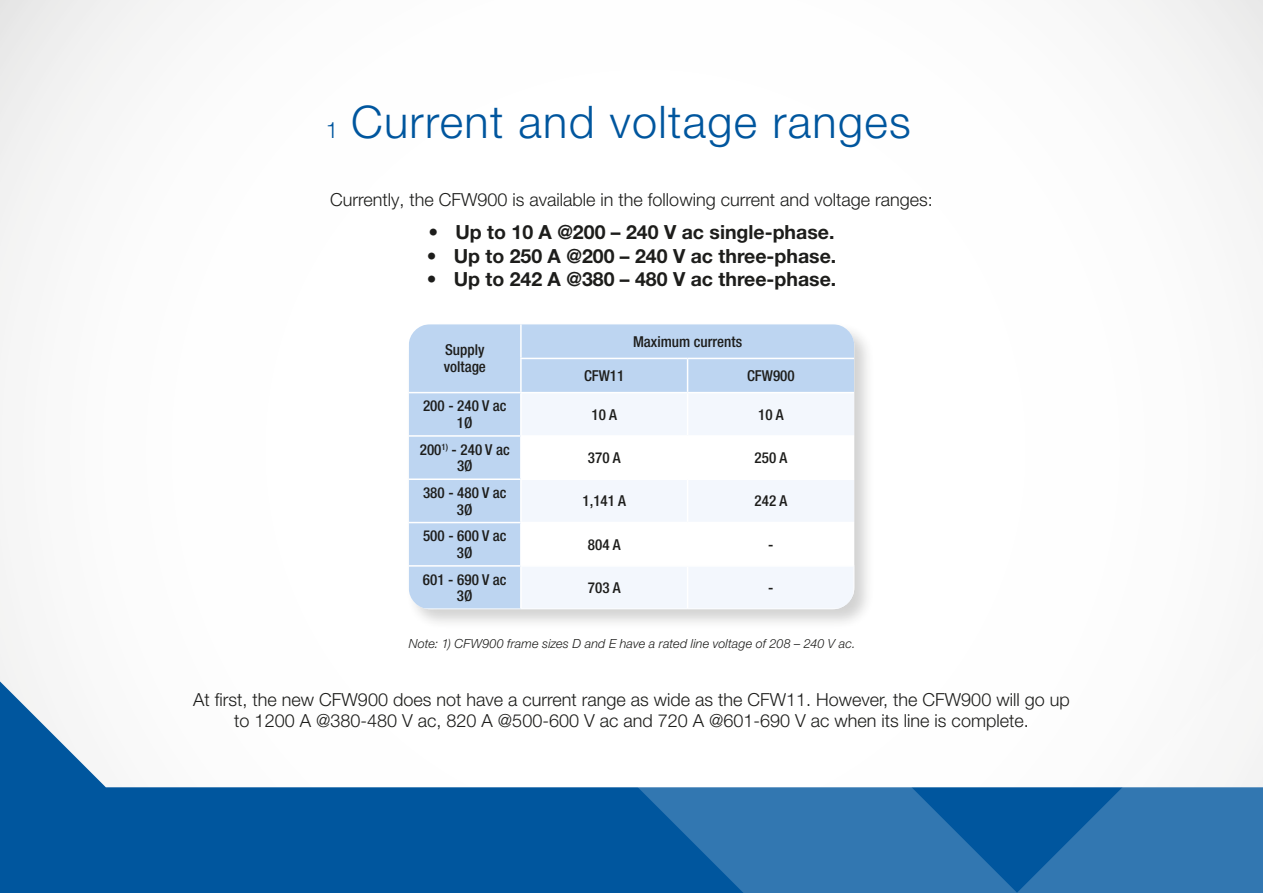
<style>
.page{position:relative;width:1263px;height:893px;background:#fff}
.page>*{position:absolute;margin:0;border:0;box-sizing:border-box;transform-origin:0 0}
.t1{font:300 45px "Helvetica Neue LT Pro";letter-spacing:.03em;color:#00569e}
.t2{font:700 19.5px "Helvetica Neue LT Pro";color:#1d1d1b}
.t3{font:300 18px/21.6px "Helvetica Neue LT Pro";color:#1d1d1b;text-align:center}
.t4{font:500 condensed 15.15px/16.8px "Helvetica Neue LT Pro";color:#1d1d1b;text-align:center}
.t5{font:italic 300 12.6px "Helvetica Neue LT Pro";letter-spacing:.01em;color:#1d1d1b}
.s1{font-size:22.5px}
</style>
<div class="page">
<svg style="left:0;top:681px;width:583px;height:212px;fill:#00569e"></svg>
<svg style="left:583px;top:727px;width:680px;height:166px"></svg>
<div style="left:406px;top:321px;width:468px;height:309px;background:#1d1d1b;opacity:.2"></div>
<div style="left:409px;top:324px;width:445px;height:284px;background:#bdd5f1"></div>
<div style="left:522px;top:393px;width:332px;height:215px;background:#f3f7fd"></div>
<svg style="left:522px;top:437px;width:332px;height:128px"></svg>
<hr style="left:520px;top:324px;width:2px;height:34px;background:#fff">
<hr style="left:520px;top:358px;width:168px;height:1px;background:#fff">
<hr style="left:520px;top:359px;width:2px;height:33px;background:#fff">
<hr style="left:688px;top:358px;width:166px;height:1px;background:#fff">
<hr style="left:687px;top:359px;width:1px;height:33px;background:#fff">
<hr style="left:409px;top:392px;width:112px;height:1px;background:#fff">
<hr style="left:521px;top:392px;width:167px;height:1px;background:#fff">
<hr style="left:520px;top:393px;width:2px;height:42px;background:#fff">
<hr style="left:688px;top:392px;width:166px;height:1px;background:#fff">
<hr style="left:687px;top:393px;width:1px;height:42px;background:#fff">
<hr style="left:409px;top:435px;width:112px;height:2px;background:#fff">
<hr style="left:521px;top:435px;width:167px;height:2px;background:#fff">
<hr style="left:520px;top:437px;width:2px;height:41px;background:#fff">
<hr style="left:688px;top:435px;width:166px;height:2px;background:#fff">
<hr style="left:687px;top:437px;width:1px;height:41px;background:#fff">
<hr style="left:409px;top:478px;width:112px;height:2px;background:#fff">
<hr style="left:521px;top:478px;width:167px;height:2px;background:#fff">
<hr style="left:520px;top:480px;width:2px;height:42px;background:#fff">
<hr style="left:688px;top:478px;width:166px;height:2px;background:#fff">
<hr style="left:687px;top:480px;width:1px;height:42px;background:#fff">
<hr style="left:409px;top:522px;width:112px;height:1px;background:#fff">
<hr style="left:521px;top:522px;width:167px;height:1px;background:#fff">
<hr style="left:520px;top:523px;width:2px;height:42px;background:#fff">
<hr style="left:688px;top:522px;width:166px;height:1px;background:#fff">
<hr style="left:687px;top:523px;width:1px;height:42px;background:#fff">
<hr style="left:521px;top:565px;width:167px;height:2px;background:#fff">
<hr style="left:521px;top:608px;width:167px;height:1px;background:#fff">
<hr style="left:688px;top:565px;width:166px;height:2px;background:#fff">
<hr style="left:687px;top:567px;width:1px;height:41px;background:#fff">
<hr style="left:853px;top:567px;width:1px;height:41px;background:#fff">
<hr style="left:688px;top:608px;width:166px;height:1px;background:#fff">
<hr style="left:409px;top:565px;width:112px;height:2px;background:#fff">
<hr style="left:520px;top:567px;width:2px;height:41px;background:#fff">
<hr style="left:409px;top:608px;width:112px;height:1px;background:#fff">
<h1 class="t1" style="left:326px;top:95px;width:587px"><span class="s1">1</span> Current and voltage ranges</h1>
<p class="t3" style="left:330px;top:189px;width:604px">Currently, the CFW900 is available in the following current and voltage ranges:</p>
<p class="t2" style="left:428px;top:220px;width:407px">• Up to 10 A @200 – 240 V ac single-phase.</p>
<p class="t2" style="left:427px;top:244px;width:411px">• Up to 250 A @200 – 240 V ac three-phase.</p>
<p class="t2" style="left:427px;top:267px;width:411px">• Up to 242 A @380 – 480 V ac three-phase.</p>
<p class="t4" style="left:444px;top:341px;width:44px;text-align:left">Supply voltage</p>
<p class="t4" style="left:633px;top:333px;width:111px">Maximum currents</p>
<p class="t4" style="left:584px;top:367px;width:42px">CFW11</p>
<p class="t4" style="left:747px;top:367px;width:49px">CFW900</p>
<p class="t4" style="left:423px;top:397px;width:85px">200 - 240 V ac<br>1Ø</p>
<p class="t4" style="left:591px;top:406px;width:27px">10 A</p>
<p class="t4" style="left:758px;top:406px;width:27px">10 A</p>
<p class="t4" style="left:420px;top:441px;width:92px">200<sup>1)</sup> - 240 V ac<br>3Ø</p>
<p class="t4" style="left:588px;top:449px;width:34px">370 A</p>
<p class="t4" style="left:755px;top:449px;width:34px">250 A</p>
<p class="t4" style="left:423px;top:484px;width:85px">380 - 480 V ac<br>3Ø</p>
<p class="t4" style="left:582px;top:492px;width:45px">1,141 A</p>
<p class="t4" style="left:755px;top:492px;width:34px">242 A</p>
<p class="t4" style="left:423px;top:527px;width:85px">500 - 600 V ac<br>3Ø</p>
<p class="t4" style="left:588px;top:536px;width:34px">804 A</p>
<p class="t4" style="left:768px;top:536px;width:7px">-</p>
<p class="t4" style="left:423px;top:571px;width:85px">601 - 690 V ac<br>3Ø</p>
<p class="t4" style="left:588px;top:579px;width:34px">703 A</p>
<p class="t4" style="left:768px;top:579px;width:7px">-</p>
<p class="t5" style="left:409px;top:636px;width:448px">Note: 1) CFW900 frame sizes D and E have a rated line voltage of 208 – 240 V ac.</p>
<p class="t3" style="left:193px;top:688px;width:878px">At first, the new CFW900 does not have a current range as wide as the CFW11. However, the CFW900 will go up to 1200 A @380-480 V ac, 820 A @500-600 V ac and 720 A @601-690 V ac when its line is complete.</p>
</div>
